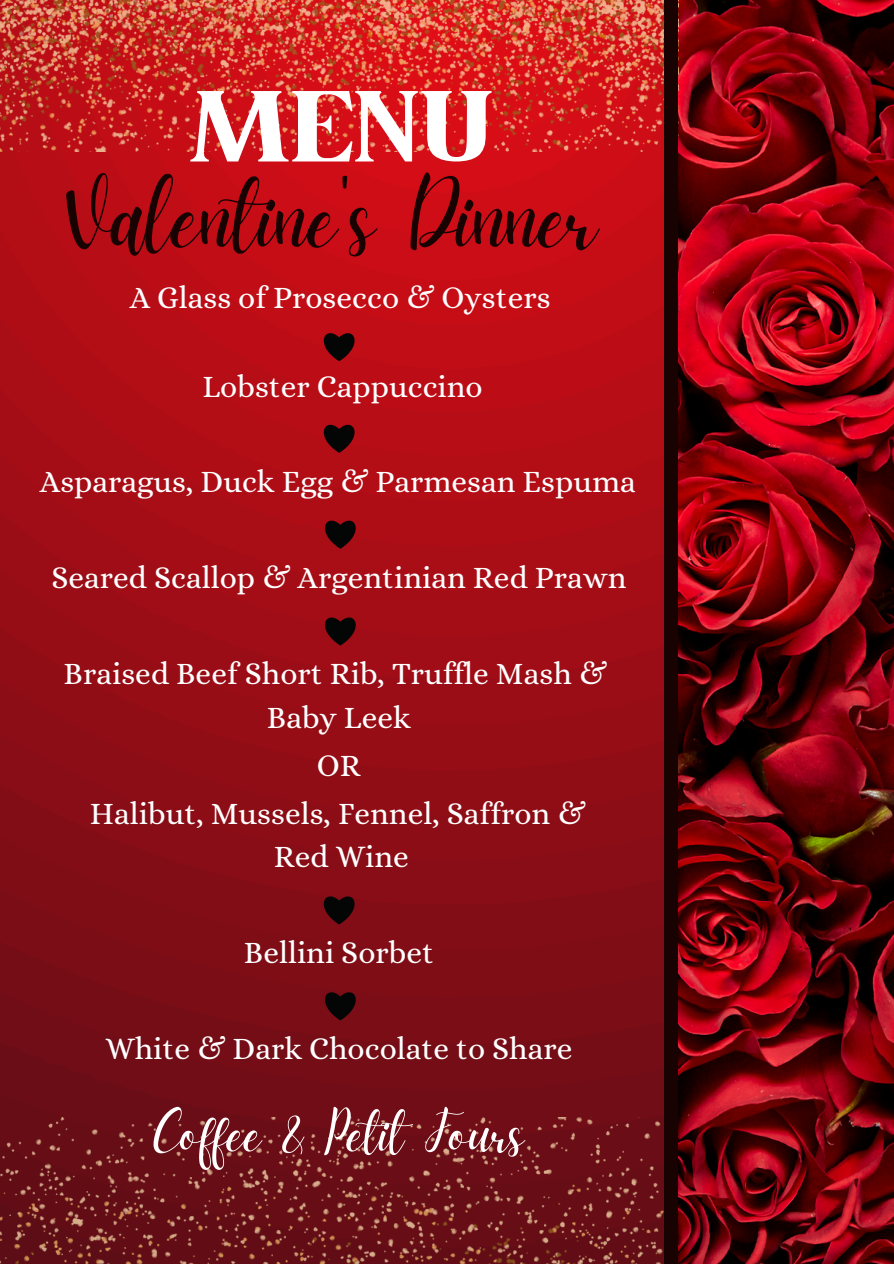
<style>
.page{position:relative;width:894px;height:1264px;background:#fff}
.page>*{position:absolute;margin:0;border:0;box-sizing:border-box;transform-origin:0 0}
.t1{font:120px "March";color:#fff}
.t2{font:97.5px "Daydream";color:#190302}
.t3{font:57.9px "Daydream";color:#fff}
.t4{font:31.35px "Alice";color:#fff}
</style>
<div class="page">
<img style="left:0;top:151px;width:664px;height:966px">
<img style="left:0;top:1117px;width:664px;height:146px">
<img style="left:677px;top:0;width:216px;height:1263px">
<img style="left:0;top:0;width:664px;height:151px">
<div style="left:664px;top:0;width:13px;height:1263px;background:#190302"></div>
<svg style="left:313px;top:324px;width:52px;height:37px"></svg>
<svg style="left:313px;top:416px;width:52px;height:37px"></svg>
<svg style="left:314px;top:511px;width:52px;height:38px"></svg>
<svg style="left:314px;top:608px;width:52px;height:37px"></svg>
<svg style="left:313px;top:887px;width:52px;height:37px"></svg>
<svg style="left:314px;top:983px;width:52px;height:37px"></svg>
<h1 class="t1" style="left:190px;top:71px;width:306px">MENU</h1>
<h2 class="t2" style="left:66px;top:161px;width:533px">Valentine's Dinner</h2>
<p class="t4" style="left:130px;top:280px;width:422px">A Glass of Prosecco &amp; Oysters</p>
<p class="t4" style="left:202px;top:368px;width:282px">Lobster Cappuccino</p>
<p class="t4" style="left:40px;top:464px;width:597px">Asparagus, Duck Egg &amp; Parmesan Espuma</p>
<p class="t4" style="left:51px;top:559px;width:576px">Seared Scallop &amp; Argentinian Red Prawn</p>
<p class="t4" style="left:64px;top:655px;width:545px">Braised Beef Short Rib, Truffle Mash &amp;</p>
<p class="t4" style="left:267px;top:699px;width:146px">Baby Leek</p>
<p class="t4" style="left:317px;top:747px;width:46px">OR</p>
<p class="t4" style="left:90px;top:795px;width:497px">Halibut, Mussels, Fennel, Saffron &amp;</p>
<p class="t4" style="left:274px;top:838px;width:136px">Red Wine</p>
<p class="t4" style="left:244px;top:934px;width:192px">Bellini Sorbet</p>
<p class="t4" style="left:105px;top:1030px;width:468px">White &amp; Dark Chocolate to Share</p>
<p class="t3" style="left:153px;top:1099px;width:372px">Coffee &amp; Petit Fours</p>
</div>
